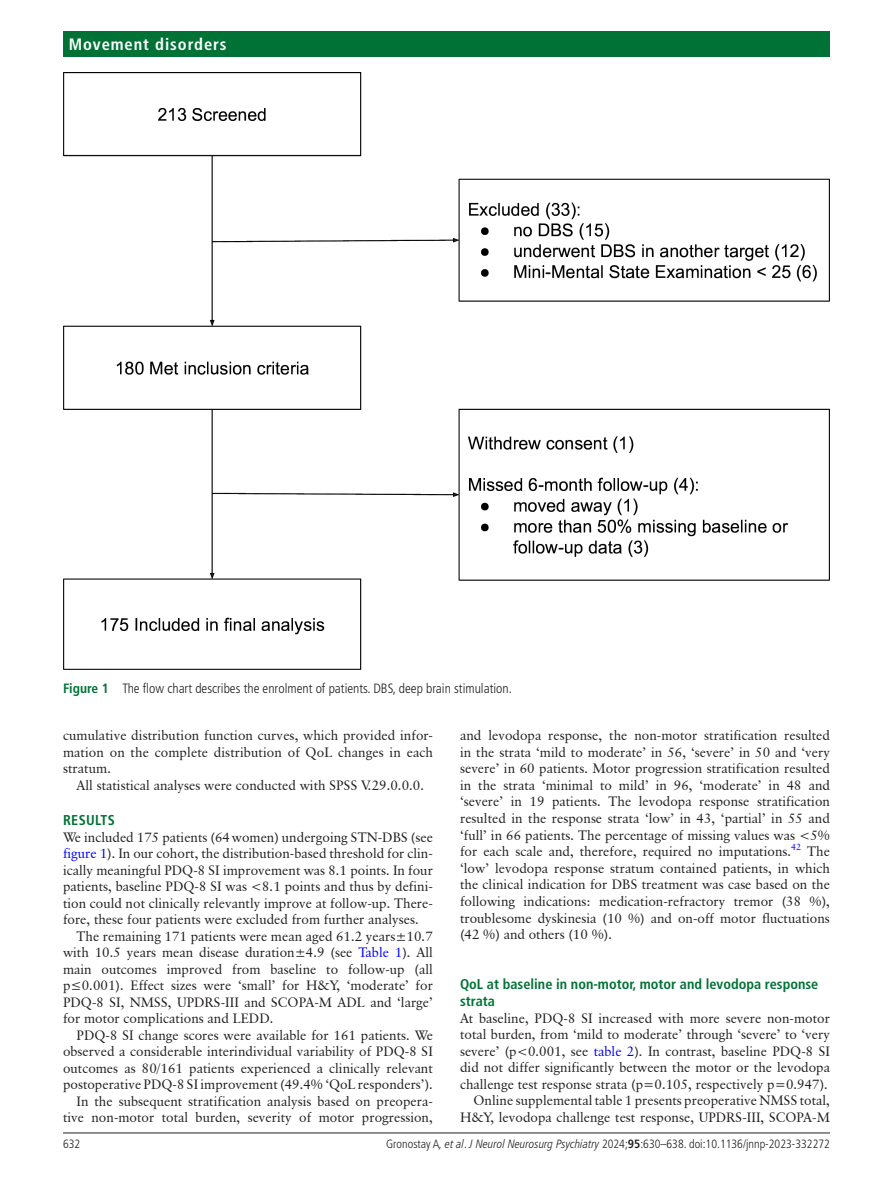
<style>
.page{position:relative;width:893px;height:1191px;background:#fff}
.page>*{position:absolute;margin:0;border:0;box-sizing:border-box;transform-origin:0 0}
.t1{font:700 condensed 16.5px "Frutiger LT Pro";letter-spacing:.055em;color:#fff}
.t2{font:700 condensed 14.25px/17.2px "Frutiger LT Pro";color:#007236}
.t3{font:700 condensed 14.25px "Frutiger LT Pro";letter-spacing:.025em;color:#007236}
.t4{font:13.5px/16.5px "Classical Garamond BT";color:#231f20;text-align:justify}
.t5{font:300 condensed 13.5px "Frutiger LT Pro";color:#231f20}
.t6{font:300 condensed 12px "Frutiger LT Pro";color:#231f20}
.s1{font-weight:700;color:#007236}
.s2{color:#00f}
.s3{font-style:italic}
.s4{font-weight:700}
</style>
<div class="page">
<hr style="left:63px;top:1132px;width:767px;height:1px;background:#231f20">
<div style="left:63px;top:31px;width:767px;height:25px;background:#007236"></div>
<img style="left:63px;top:72px;width:767px;height:597px">
<p class="t1" style="left:69px;top:34px;width:159px">Movement disorders</p>
<p class="t5" style="left:63px;top:681px;width:450px"><span class="s1">Figure 1</span> The flow chart describes the enrolment of patients. DBS, deep brain stimulation.</p>
<p class="t4" style="left:63px;top:727px;width:371px">cumulative distribution function curves, which provided infor&shy;mation on the complete distribution of QoL changes in each stratum.</p>
<p class="t4" style="left:76px;top:776px;width:349px">All statistical analyses were conducted with SPSS V.29.0.0.0.</p>
<p class="t3" style="left:63px;top:811px;width:53px">RESULTS</p>
<p class="t4" style="left:63px;top:828px;width:371px">We included 175 patients (64women) undergoing STN-DBS (see <span class="s2">figure 1</span>). In our cohort, the distribution-based threshold for clin&shy;ically meaningful PDQ-8 SI improvement was 8.1 points. In four patients, baseline PDQ-8 SI was &lt;8.1 points and thus by defini&shy;tion could not clinically relevantly improve at follow-up. There&shy;fore, these four patients were excluded from further analyses.</p>
<p class="t4" style="left:63px;top:927px;width:371px;text-indent:14px">The remaining 171 patients were mean aged 61.2 years±10.7 with 10.5 years mean disease duration±4.9 (see <span class="s2">Table 1</span>). All main outcomes improved from baseline to follow-up (all p≤0.001). Effect sizes were ‘small’ for H&amp;Y, ‘moderate’ for PDQ-8 SI, NMSS, UPDRS-III and SCOPA-M ADL and ‘large’ for motor complications and LEDD.</p>
<p class="t4" style="left:63px;top:1026px;width:371px;text-align:right">PDQ-8 SI change scores were available for 161 patients. We observed a considerable interindividual variability of PDQ-8 SI outcomes as 80/161 patients experienced a clinically relevant postoperative PDQ-8 SI improvement (49.4% ‘QoL responders’).<br>In the subsequent stratification analysis based on preopera&shy;tive non-motor total burden, severity of motor progression,</p>
<p class="t4" style="left:460px;top:727px;width:371px">and levodopa response, the non-motor stratification resulted in the strata ‘mild to moderate’ in 56, ‘severe’ in 50 and ‘very severe’ in 60 patients. Motor progression stratification resulted in the strata ‘minimal to mild’ in 96, ‘moderate’ in 48 and ‘severe’ in 19 patients. The levodopa response stratification resulted in the response strata ‘low’ in 43, ‘partial’ in 55 and ‘full’ in 66 patients. The percentage of missing values was &lt;5% for each scale and, therefore, required no imputations.<sup>42</sup> The ‘low’ levodopa response stratum contained patients, in which the clinical indication for DBS treatment was case based on the following indications: medication-refractory tremor (38 %), troublesome dyskinesia (10 %) and on-off motor fluctuations (42 %) and others (10 %).</p>
<p class="t2" style="left:460px;top:975px;width:360px">QoL at baseline in non-motor, motor and levodopa response strata</p>
<p class="t4" style="left:460px;top:1009px;width:371px;text-align:right">At baseline, PDQ-8 SI increased with more severe non-motor total burden, from ‘mild to moderate’ through ‘severe’ to ‘very severe’ (p&lt;0.001, see <span class="s2">table 2</span>). In contrast, baseline PDQ-8 SI did not differ significantly between the motor or the levodopa challenge test response strata (p=0.105, respectively p=0.947).<br>Online supplemental table 1 presents preoperative NMSS total, H&amp;Y, levodopa challenge test response, UPDRS-III, SCOPA-M</p>
<p class="t6" style="left:63px;top:1136px;width:19px">632</p>
<p class="t6" style="left:386px;top:1136px;width:445px">Gronostay A<span class="s3">, et al</span>. <span class="s3">J Neurol Neurosurg Psychiatry</span> 2024;<span class="s4">95</span>:630–638. doi:10.1136/jnnp-2023-332272</p>
</div>
